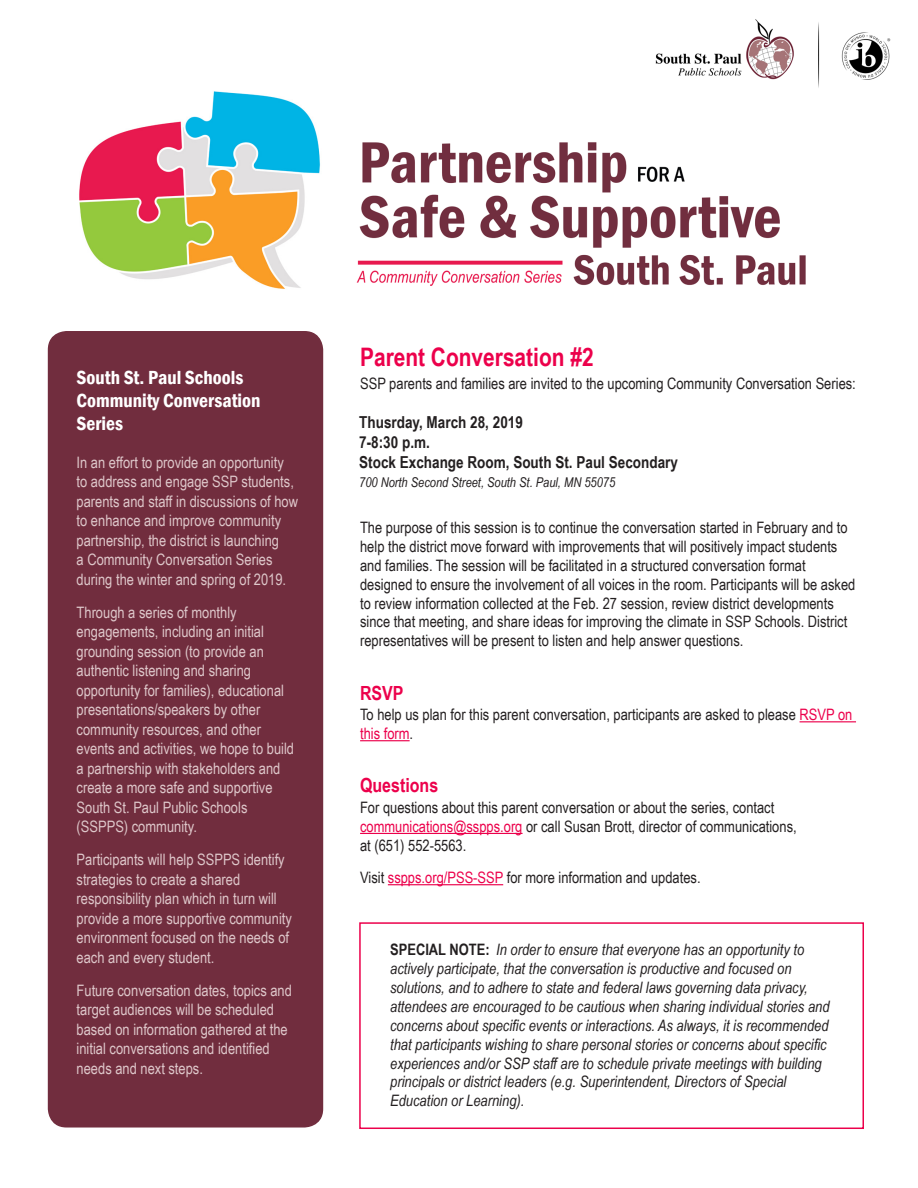
<style>
.page{position:relative;width:918px;height:1188px;background:#fff}
.page>*{position:absolute;margin:0;border:0;box-sizing:border-box;transform-origin:0 0}
.t1{font:700 25.5px "Arial Narrow";color:#ec004b}
.t2{font:600 condensed 19.5px/23.4px "Franklin Gothic";color:#fff}
.t3{font:700 19.5px "Arial Narrow";color:#ec004b}
.t4{font:700 16.5px "Arial Narrow";color:#231f20}
.t5{font:15.75px/19.5px "Arial Narrow";color:#dec7ca}
.t6{font:15.75px/18.9px "Arial Narrow";color:#231f20}
.t7{font:italic 15.75px/18.9px "Arial Narrow";color:#231f20}
.t8{font:italic 13.5px "Arial Narrow";color:#231f20}
.s1{color:#ec004b}
.s2{font-weight:700;font-style:normal}
</style>
<div class="page">
<img style="left:356px;top:142px;width:450px;height:144px">
<div style="left:49px;top:332px;width:273px;height:795px;background:#712d3e;border-radius:18px"></div>
<div style="left:48px;top:331px;width:275px;height:797px;border:2px solid #712d3e;border-radius:18px"></div>
<img style="left:79px;top:91px;width:241px;height:198px">
<hr style="left:800px;top:721px;width:56px;height:1px;background:#ec004b">
<hr style="left:360px;top:740px;width:50px;height:1px;background:#ec004b">
<hr style="left:360px;top:833px;width:163px;height:1px;background:#ec004b">
<hr style="left:388px;top:884px;width:115px;height:1px;background:#ec004b">
<img style="left:655px;top:19px;width:236px;height:69px">
<div style="left:359px;top:922px;width:505px;height:207px;border:2px solid #ec004b"></div>
<p class="t2" style="left:77px;top:365px;width:168px">South St. Paul Schools</p>
<p class="t2" style="left:77px;top:389px;width:185px">Community Conversation<br>Series</p>
<p class="t5" style="left:77px;top:452px;width:223px">In an effort to provide an opportunity to address and engage SSP students, parents and staff in discussions of how to enhance and improve community partnership, the district is launching<br>a Community Conversation Series during the winter and spring of 2019.</p>
<p class="t5" style="left:77px;top:602px;width:219px">Through a series of monthly engagements, including an initial grounding session (to provide an authentic listening and sharing opportunity for families), educational presentations/speakers by other community resources, and other events and activities, we hope to build a partnership with stakeholders and create a more safe and supportive<br>South St. Paul Public Schools (SSPPS) community.</p>
<p class="t5" style="left:77px;top:850px;width:217px">Participants will help SSPPS identify strategies to create a shared responsibility plan which in turn will provide a more supportive community environment focused on the needs of each and every student.</p>
<p class="t5" style="left:77px;top:980px;width:217px">Future conversation dates, topics and target audiences will be scheduled based on information gathered at the initial conversations and identified needs and next steps.</p>
<p class="t1" style="left:360px;top:338px;width:235px">Parent Conversation #2</p>
<p class="t6" style="left:360px;top:374px;width:497px">SSP parents and families are invited to the upcoming Community Conversation Series:</p>
<p class="t4" style="left:359px;top:410px;width:165px">Thusrday, March 28, 2019</p>
<p class="t4" style="left:359px;top:430px;width:72px">7-8:30 p.m.</p>
<p class="t4" style="left:359px;top:450px;width:320px">Stock Exchange Room, South St. Paul Secondary</p>
<p class="t8" style="left:359px;top:473px;width:258px">700 North Second Street, South St. Paul, MN 55075</p>
<p class="t6" style="left:360px;top:517px;width:497px">The purpose of this session is to continue the conversation started in February and to help the district move forward with improvements that will positively impact students and families. The session will be facilitated in a structured conversation format designed to ensure the involvement of all voices in the room. Participants will be asked to review information collected at the Feb. 27 session, review district developments since that meeting, and share ideas for improving the climate in SSP Schools. District representatives will be present to listen and help answer questions.</p>
<p class="t3" style="left:360px;top:678px;width:45px">RSVP</p>
<p class="t6" style="left:360px;top:705px;width:494px">To help us plan for this parent conversation, participants are asked to please <span class="s1">RSVP on this form</span>.</p>
<p class="t3" style="left:360px;top:771px;width:80px">Questions</p>
<p class="t6" style="left:360px;top:797px;width:438px">For questions about this parent conversation or about the series, contact <span class="s1">communications@sspps.org</span> or call Susan Brott, director of communications,</p>
<p class="t6" style="left:360px;top:835px;width:108px">at (651) 552-5563.</p>
<p class="t6" style="left:360px;top:867px;width:342px">Visit <span class="s1">sspps.org/PSS-SSP</span> for more information and updates.</p>
<p class="t7" style="left:390px;top:940px;width:441px"><span class="s2">SPECIAL NOTE:</span> In order to ensure that everyone has an opportunity to actively participate, that the conversation is productive and focused on solutions, and to adhere to state and federal laws governing data privacy, attendees are encouraged to be cautious when sharing individual stories and concerns about specific events or interactions. As always, it is recommended that participants wishing to share personal stories or concerns about specific experiences and/or SSP staff are to schedule private meetings with building principals or district leaders (e.g. Superintendent, Directors of Special Education or Learning).</p>
</div>
